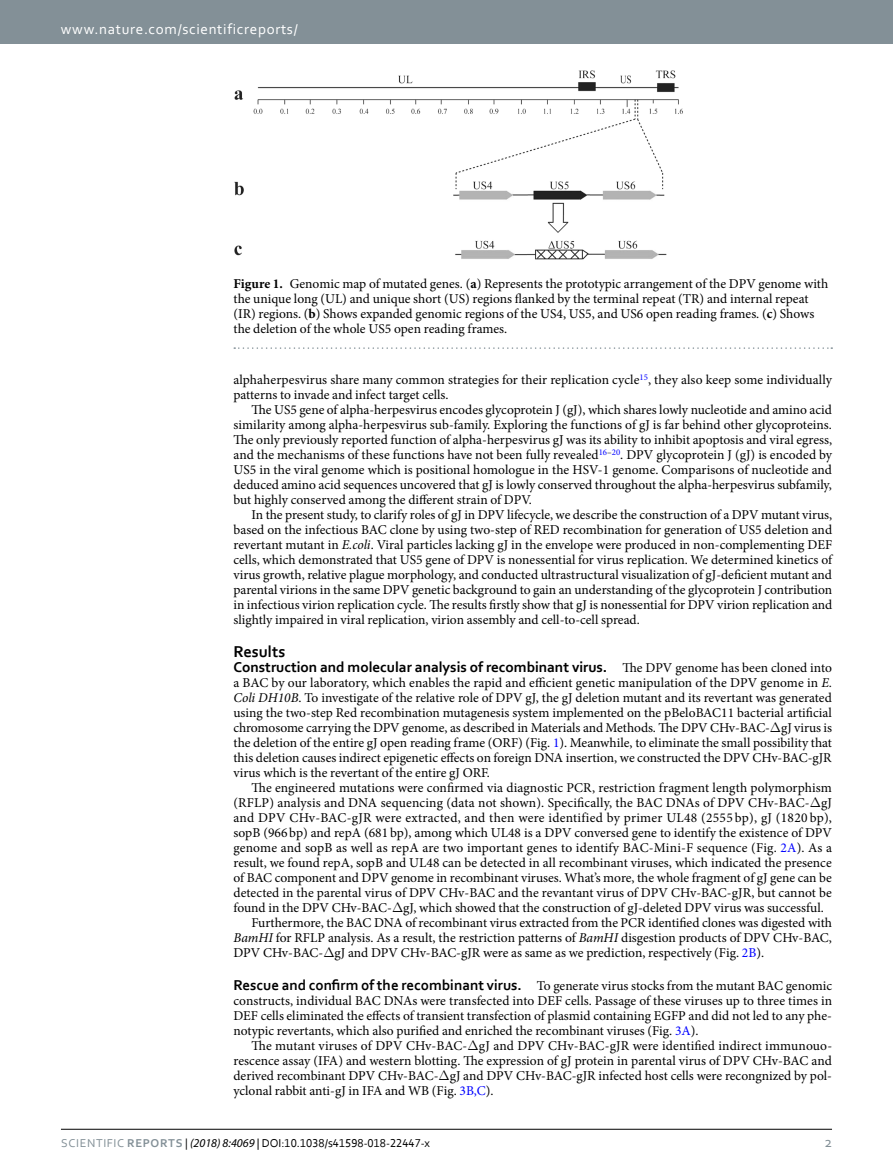
<style>
.page{position:relative;width:893px;height:1174px;background:#fff}
.page>*{position:absolute;margin:0;border:0;box-sizing:border-box;transform-origin:0 0}
.t1{font:700 16.5px "Corbel";color:#000}
.t2{font:15px "Corbel Bold 2";color:#000}
.t3{font:15px "Corbel 2";letter-spacing:.045em;color:#fff}
.t4{font:15px "Corbel 2";color:#839097}
.t5{font:13.5px/15px "Minion Pro";color:#000;text-align:justify}
.t6{font:13.5px "Minion Pro";letter-spacing:.02em;color:#000}
.t7{font:12px "Corbel";color:#000}
.s1{font-weight:700}
.s2{font-style:italic}
.s3{font-family:"Minion Pro";font-size:13.5px}
.s4{color:#00f}
.s5{font-family:"Corbel";font-weight:700;font-size:15px}
.s6{font-family:"Corbel 2";color:#839097}
.s7{font-family:"Corbel Bold 2";color:#839097}
.s8{font-family:"Corbel 2"}
.s9{font-family:"Myriad Pro";font-style:italic}
</style>
<div class="page">
<div style="left:0;top:0;width:893px;height:43px;background:#839097"></div>
<hr style="left:61px;top:1129px;width:771px;height:1px;background:#000">
<img style="left:234px;top:70px;width:449px;height:190px">
<svg style="left:234px;top:347px;width:598px;height:2px"></svg>
<p class="t3" style="left:61px;top:19px;width:238px">www.nature.com/scientificreports/</p>
<p class="t5" style="left:233px;top:276px;width:596px;text-align:left"><span class="s1">Figure 1.</span> Genomic map of mutated genes. (<span class="s1">a</span>) Represents the prototypic arrangement of the DPV genome with the unique long (UL) and unique short (US) regions flanked by the terminal repeat (TR) and internal repeat (IR) regions. (<span class="s1">b</span>) Shows expanded genomic regions of the US4, US5, and US6 open reading frames. (<span class="s1">c</span>) Shows the deletion of the whole US5 open reading frames.</p>
<p class="t5" style="left:233px;top:372px;width:600px">alphaherpesvirus share many common strategies for their replication cycle<sup>15</sup>, they also keep some individually patterns to invade and infect target cells.</p>
<p class="t5" style="left:233px;top:402px;width:600px;text-indent:18px">The US5 gene of alpha-herpesvirus encodes glycoprotein J (gJ), which shares lowly nucleotide and amino acid similarity among alpha-herpesvirus sub-family. Exploring the functions of gJ is far behind other glycoproteins.<br>The only previously reported function of alpha-herpesvirus gJ was its ability to inhibit apoptosis and viral egress, and the mechanisms of these functions have not been fully revealed<sup>16</sup><sup>–</sup><sup>20</sup>. DPV glycoprotein J (gJ) is encoded by US5 in the viral genome which is positional homologue in the HSV-1 genome. Comparisons of nucleotide and deduced amino acid sequences uncovered that gJ is lowly conserved throughout the alpha-herpesvirus subfamily, but highly conserved among the different strain of DPV.</p>
<p class="t5" style="left:233px;top:507px;width:600px;text-indent:18px">In the present study, to clarify roles of gJ in DPV lifecycle, we describe the construction of a DPV mutant virus, based on the infectious BAC clone by using two-step of RED recombination for generation of US5 deletion and revertant mutant in <span class="s2">E.coli</span>. Viral particles lacking gJ in the envelope were produced in non-complementing DEF cells, which demonstrated that US5 gene of DPV is nonessential for virus replication. We determined kinetics of virus growth, relative plague morphology, and conducted ultrastructural visualization of gJ-deficient mutant and parental virions in the same DPV genetic background to gain an understanding of the glycoprotein J contribution in infectious virion replication cycle. The results firstly show that gJ is nonessential for DPV virion replication and slightly impaired in viral replication, virion assembly and cell-to-cell spread.</p>
<p class="t1" style="left:233px;top:641px;width:53px">Results</p>
<p class="t2" style="left:233px;top:658px;width:600px">Construction and molecular analysis of recombinant virus. <span class="s3">The DPV genome has been cloned into</span></p>
<p class="t5" style="left:233px;top:675px;width:600px">a BAC by our laboratory, which enables the rapid and efficient genetic manipulation of the DPV genome in <span class="s2">E.<br>Coli DH10B</span>. To investigate of the relative role of DPV gJ, the gJ deletion mutant and its revertant was generated using the two-step Red recombination mutagenesis system implemented on the pBeloBAC11 bacterial artificial chromosome carrying the DPV genome, as described in Materials and Methods. The DPV CHv-BAC- gJ virus is the deletion of the entire gJ open reading frame (ORF) (Fig. <span class="s4">1</span>). Meanwhile, to eliminate the small possibility that this deletion causes indirect epigenetic effects on foreign DNA insertion, we constructed the DPV CHv-BAC-gJR virus which is the revertant of the entire gJ ORF.</p>
<p class="t5" style="left:251px;top:780px;width:582px">The engineered mutations were confirmed via diagnostic PCR, restriction fragment length polymorphism</p>
<p class="t5" style="left:233px;top:795px;width:600px">(RFLP) analysis and DNA sequencing (data not shown). Specifically, the BAC DNAs of DPV CHv-BAC- gJ</p>
<p class="t6" style="left:233px;top:809px;width:600px">and DPV CHv-BAC-gJR were extracted, and then were identified by primer UL48 (2555 bp), gJ (1820 bp),</p>
<p class="t5" style="left:233px;top:825px;width:600px">sopB (966 bp) and repA (681 bp), among which UL48 is a DPV conversed gene to identify the existence of DPV</p>
<p class="t5" style="left:233px;top:840px;width:600px">genome and sopB as well as repA are two important genes to identify BAC-Mini-F sequence (Fig. <span class="s4">2A</span>). As a</p>
<p class="t5" style="left:233px;top:855px;width:600px">result, we found repA, sopB and UL48 can be detected in all recombinant viruses, which indicated the presence</p>
<p class="t5" style="left:233px;top:870px;width:600px">of BAC component and DPV genome in recombinant viruses. What’s more, the whole fragment of gJ gene can be</p>
<p class="t5" style="left:233px;top:885px;width:600px">detected in the parental virus of DPV CHv-BAC and the revantant virus of DPV CHv-BAC-gJR, but cannot be</p>
<p class="t5" style="left:233px;top:900px;width:592px">found in the DPV CHv-BAC- gJ, which showed that the construction of gJ-deleted DPV virus was successful.</p>
<p class="t5" style="left:251px;top:915px;width:582px">Furthermore, the BAC DNA of recombinant virus extracted from the PCR identified clones was digested with</p>
<p class="t5" style="left:233px;top:930px;width:600px"><span class="s2">BamHI</span> for RFLP analysis. As a result, the restriction patterns of <span class="s2">BamHI</span> disgestion products of DPV CHv-BAC,</p>
<p class="t5" style="left:233px;top:945px;width:532px">DPV CHv-BAC- gJ and DPV CHv-BAC-gJR were as same as we prediction, respectively (Fig. <span class="s4">2B</span>).</p>
<p class="t5" style="left:233px;top:978px;width:600px"><span class="s5">Rescue and confirm of the recombinant virus.</span> To generate virus stocks from the mutant BAC genomic constructs, individual BAC DNAs were transfected into DEF cells. Passage of these viruses up to three times in DEF cells eliminated the effects of transient transfection of plasmid containing EGFP and did not led to any phe&shy;notypic revertants, which also purified and enriched the recombinant viruses (Fig. <span class="s4">3A</span>).</p>
<p class="t5" style="left:233px;top:1038px;width:600px;text-indent:18px">The mutant viruses of DPV CHv-BAC- gJ and DPV CHv-BAC-gJR were identified indirect immunouo&shy;rescence assay (IFA) and western blotting. The expression of gJ protein in parental virus of DPV CHv-BAC and derived recombinant DPV CHv-BAC- gJ and DPV CHv-BAC-gJR infected host cells were recongnized by pol&shy;yclonal rabbit anti-gJ in IFA and WB (Fig. <span class="s4">3B,C</span>).</p>
<p class="t7" style="left:61px;top:1135px;width:370px"><span class="s6">SCientifiC</span> <span class="s7">Reports</span> <span class="s8">|</span> <span class="s9">(2018) 8:4069</span> | DOI:10.1038/s41598-018-22447-x</p>
<p class="t4" style="left:824px;top:1132px;width:9px">2</p>
</div>
